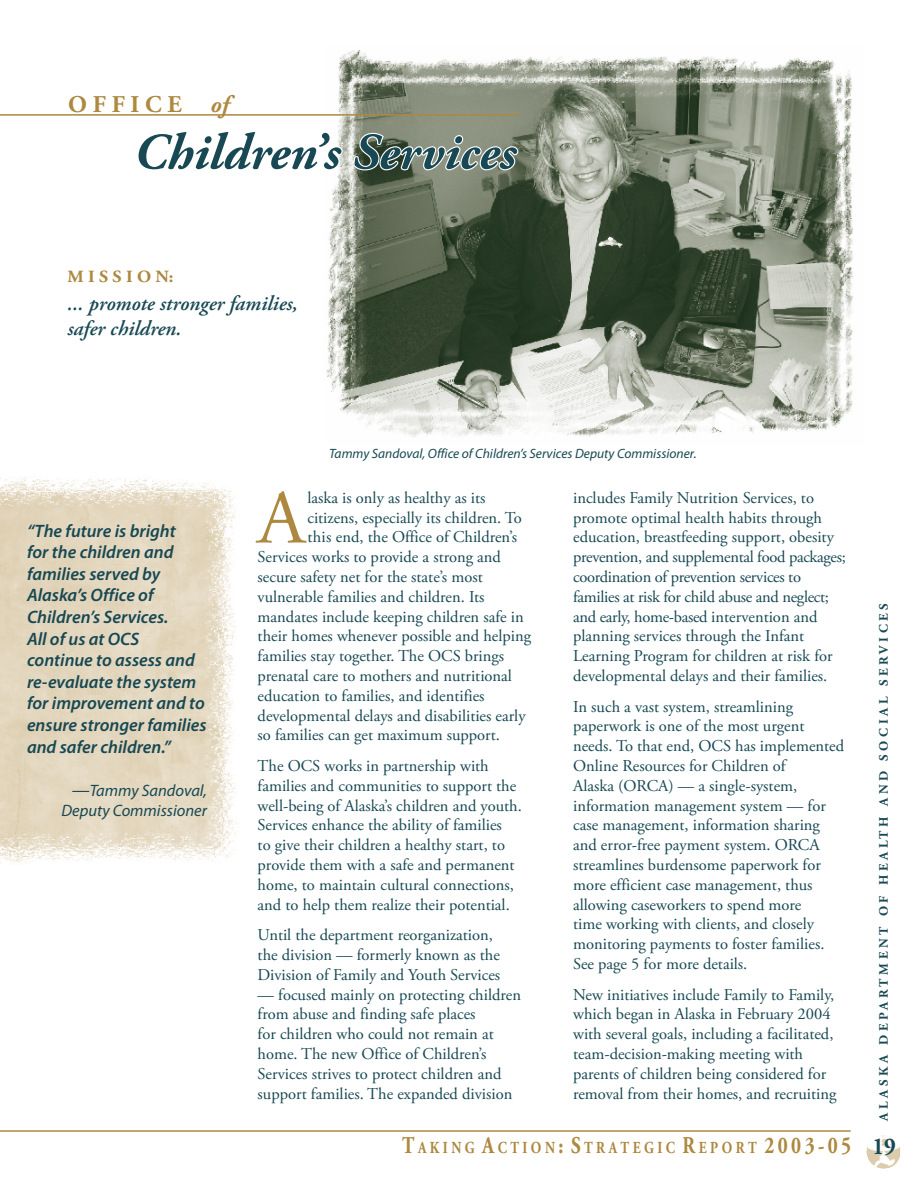
<style>
.page{position:relative;width:918px;height:1188px;background:#fff}
.page>*{position:absolute;margin:0;border:0;box-sizing:border-box;transform-origin:0 0}
.Body_Text{font:76.2px "Adobe Garamond Pro";color:#ad883f}
.t1{font:italic 700 51px "Adobe Garamond Pro";color:#174853}
.t2{font:700 24px "Adobe Garamond Pro";color:#ad883f}
.t3{font:italic 600 21px/25.2px "Adobe Garamond Pro";color:#174853}
.Drop_Quote{font:italic 600 18px/21.6px "Myriad Pro";color:#174853}
.t4{font:700 17.1px "Adobe Garamond Pro";color:#ad883f;scale:1.05 1}
.t5{font:700 16.8px "Adobe Garamond Pro";letter-spacing:.255em;color:#ad883f;scale:.8 1}
.Body_Text-2{font:16.5px/19.8px "Adobe Garamond Pro";color:#174853}
.Drop_Quote-2{font:italic 16.5px/19.8px "Myriad Pro";color:#174853;text-align:right}
.Photo_Caption{font:italic 13.5px "Myriad Pro";color:#174853}
.t6{font:700 12.9px "Adobe Garamond Pro";letter-spacing:.28em;color:#174853}
.s1{font-style:italic}
.s2{font-size:18px}
.s3{font-size:24px}
.s4{font-size:24px;color:#174853}
</style>
<div class="page">
<hr style="left:0;top:1130px;width:851px;height:2px;background:#ad883f">
<img style="left:867px;top:1135px;width:33px;height:34px">
<img style="left:326px;top:50px;width:528px;height:388px">
<img style="left:0;top:477px;width:236px;height:387px">
<hr style="left:0;top:114px;width:519px;height:2px;background:#ad883f">
<svg style="left:326px;top:130px;width:18px;height:42px"></svg>
<svg style="left:352px;top:132px;width:167px;height:40px"></svg>
<p class="t2" style="left:68px;top:90px;width:162px">O F F I C E <span class="s1">of</span></p>
<p class="t1" style="left:134px;top:123px;width:384px">Children’s Services</p>
<p class="t4" style="left:68px;top:267px;width:103px">M I S S I O N:</p>
<p class="t3" style="left:68px;top:292px;width:232px">... promote stronger families, safer children.</p>
<p class="Photo_Caption" style="left:329px;top:446px;width:369px">Tammy Sandoval, Office of Children’s Services Deputy Commissioner.</p>
<p class="Drop_Quote" style="left:27px;top:520px;width:181px">“The future is bright<br>for the children and families served by<br>Alaska’s Office of<br>Children’s Services.<br>All of us at OCS continue to assess and re-evaluate the system for improvement and to ensure stronger families and safer children.”</p>
<p class="Drop_Quote-2" style="left:61px;top:781px;width:147px"><span class="s2">—</span>Tammy Sandoval,<br>Deputy Commissioner</p>
<p class="Body_Text" style="left:258px;top:473px;width:49px">A</p>
<p class="Body_Text-2" style="left:307px;top:488px;width:180px">laska is only as healthy as its</p>
<p class="Body_Text-2" style="left:573px;top:488px;width:274px">includes Family Nutrition Services, to promote optimal health habits through education, breastfeeding support, obesity prevention, and supplemental food packages; coordination of prevention services to families at risk for child abuse and neglect; and early, home-based intervention and planning services through the Infant Learning Program for children at risk for developmental delays and their families.</p>
<p class="Body_Text-2" style="left:573px;top:697px;width:273px">In such a vast system, streamlining paperwork is one of the most urgent needs. To that end, OCS has implemented Online Resources for Children of<br>Alaska (ORCA) — a single-system, information management system — for case management, information sharing and error-free payment system. ORCA streamlines burdensome paperwork for more efficient case management, thus allowing caseworkers to spend more<br>time working with clients, and closely monitoring payments to foster families.<br>See page 5 for more details.</p>
<p class="Body_Text-2" style="left:573px;top:985px;width:265px">New initiatives include Family to Family, which began in Alaska in February 2004 with several goals, including a facilitated, team-decision-making meeting with parents of children being considered for removal from their homes, and recruiting</p>
<p class="Body_Text-2" style="left:307px;top:508px;width:216px">citizens, especially its children. To</p>
<p class="Body_Text-2" style="left:307px;top:528px;width:211px">this end, the Office of Children’s</p>
<p class="Body_Text-2" style="left:258px;top:548px;width:245px">Services works to provide a strong and</p>
<p class="Body_Text-2" style="left:258px;top:568px;width:227px">secure safety net for the state’s most</p>
<p class="Body_Text-2" style="left:258px;top:587px;width:228px">vulnerable families and children. Its</p>
<p class="Body_Text-2" style="left:258px;top:607px;width:268px">mandates include keeping children safe in</p>
<p class="Body_Text-2" style="left:258px;top:627px;width:275px">their homes whenever possible and helping</p>
<p class="Body_Text-2" style="left:258px;top:647px;width:248px">families stay together. The OCS brings</p>
<p class="Body_Text-2" style="left:258px;top:667px;width:256px">prenatal care to mothers and nutritional</p>
<p class="Body_Text-2" style="left:258px;top:686px;width:228px">education to families, and identifies</p>
<p class="Body_Text-2" style="left:258px;top:706px;width:269px">developmental delays and disabilities early</p>
<p class="Body_Text-2" style="left:258px;top:726px;width:244px">so families can get maximum support.</p>
<p class="Body_Text-2" style="left:258px;top:757px;width:266px">The OCS works in partnership with families and communities to support the well-being of Alaska’s children and youth.<br>Services enhance the ability of families<br>to give their children a healthy start, to provide them with a safe and permanent home, to maintain cultural connections, and to help them realize their potential.</p>
<p class="Body_Text-2" style="left:258px;top:926px;width:244px">Until the department reorganization, the division — formerly known as the<br>Division of Family and Youth Services</p>
<p class="Body_Text-2" style="left:258px;top:985px;width:265px">— focused mainly on protecting children from abuse and finding safe places<br>for children who could not remain at home. The new Office of Children’s Services strives to protect children and support families. The expanded division</p>
<p class="t6" style="left:876px;top:1121px;width:519px;rotate:-90deg">ALASKA DEPARTMENT OF HEALTH AND SOCIAL SERVICES</p>
<p class="t5" style="left:402px;top:1138px;width:619px"><span class="s3">T</span> AKING <span class="s3">A</span> CTION <span class="s3">: S</span> TRATEGIC <span class="s3">R</span> EPORT <span class="s3">2 0 0 3 - 0 5</span> <span class="s4">19</span></p>
</div>
